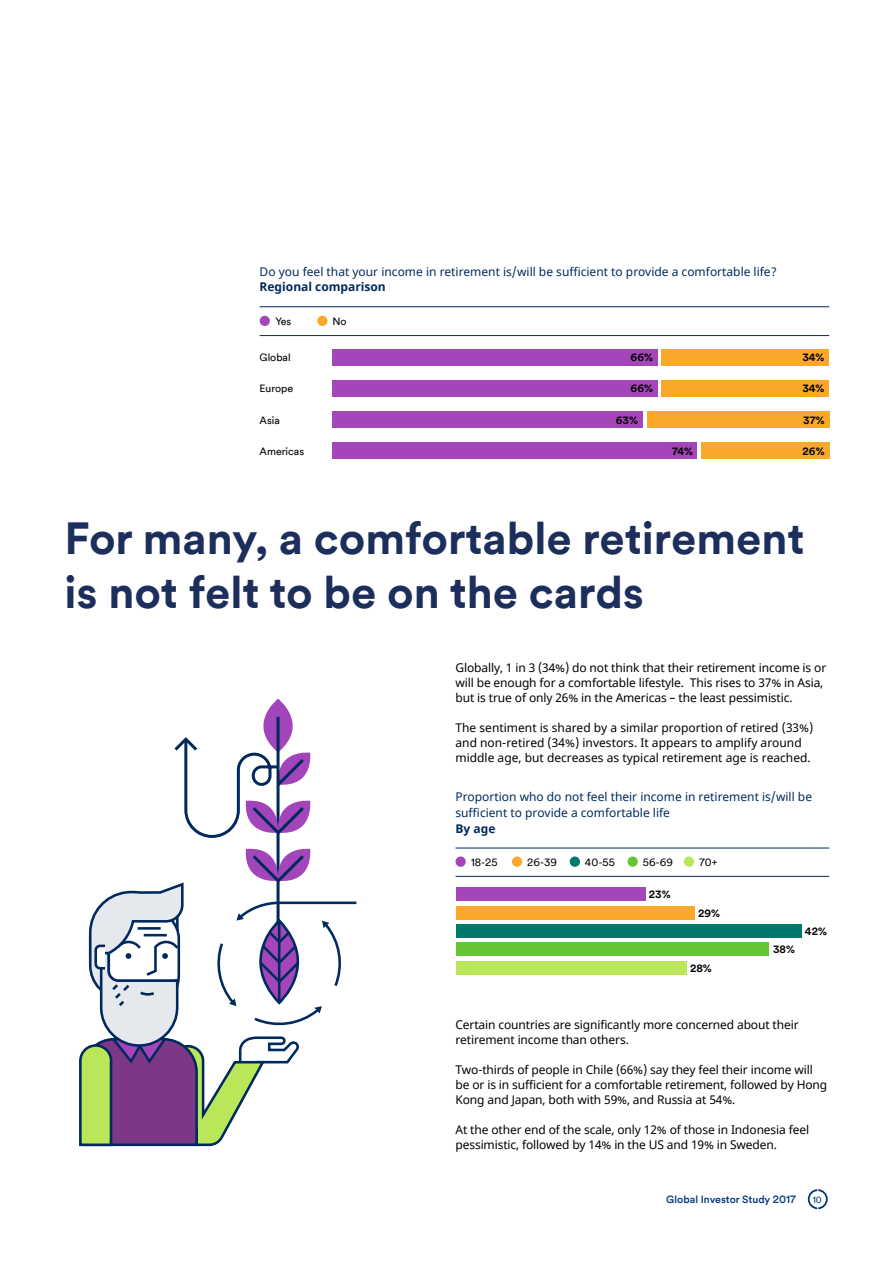
<style>
.page{position:relative;width:893px;height:1263px;background:#fff}
.page>*{position:absolute;margin:0;border:0;box-sizing:border-box;transform-origin:0 0}
.t1{font:700 45px/54px "Schroders Circular TT";color:#1b2e5c}
.t2{font:12px/15px "Noto Sans";letter-spacing:-.01em;color:#000}
.t3{font:12px/15.6px "Noto Sans";color:#002a5e}
.t4{font:700 12px "Noto Sans";color:#002a5e}
.t5{font:10.5px "Schroders Circular TT";color:#000}
.t6{font:700 10.5px "Schroders Circular TT";color:#000}
.t7{font:500 10.5px "Schroders Circular TT";color:#00377b}
.t8{font:9px "Schroders Circular TT";color:#00377b}
</style>
<div class="page">
<svg style="left:808px;top:1189px;width:20px;height:20px"></svg>
<div style="left:810px;top:1191px;width:16px;height:16px;background:#fff;border-radius:50%"></div>
<hr style="left:260px;top:306px;width:569px;height:1px;background:#002a5e">
<hr style="left:455px;top:848px;width:374px;height:1px;background:#002a5e">
<div style="left:317px;top:316px;width:10px;height:10px;background:#faa829;border-radius:50%"></div>
<div style="left:512px;top:856px;width:10px;height:11px;background:#faa829;border-radius:50%"></div>
<div style="left:570px;top:856px;width:10px;height:11px;background:#00796d;border-radius:50%"></div>
<div style="left:628px;top:856px;width:10px;height:11px;background:#63c532;border-radius:50%"></div>
<div style="left:684px;top:856px;width:10px;height:11px;background:#bae659;border-radius:50%"></div>
<div style="left:260px;top:316px;width:10px;height:10px;background:#a446ba;border-radius:50%"></div>
<div style="left:455px;top:856px;width:11px;height:11px;background:#a446ba;border-radius:50%"></div>
<hr style="left:260px;top:335px;width:569px;height:1px;background:#002a5e">
<hr style="left:455px;top:876px;width:374px;height:1px;background:#002a5e">
<div style="left:662px;top:349px;width:167px;height:17px;background:#faa829"></div>
<div style="left:332px;top:349px;width:326px;height:17px;background:#a446ba"></div>
<div style="left:662px;top:380px;width:167px;height:17px;background:#faa829"></div>
<div style="left:332px;top:380px;width:326px;height:17px;background:#a446ba"></div>
<div style="left:647px;top:411px;width:182px;height:17px;background:#faa829"></div>
<div style="left:332px;top:411px;width:311px;height:17px;background:#a446ba"></div>
<div style="left:701px;top:442px;width:128px;height:17px;background:#faa829"></div>
<div style="left:332px;top:442px;width:365px;height:17px;background:#a446ba"></div>
<div style="left:456px;top:888px;width:189px;height:13px;background:#a446ba"></div>
<div style="left:456px;top:906px;width:239px;height:13px;background:#faa829"></div>
<div style="left:456px;top:924px;width:346px;height:13px;background:#00796d"></div>
<div style="left:456px;top:943px;width:313px;height:13px;background:#63c532"></div>
<div style="left:456px;top:961px;width:230px;height:13px;background:#bae659"></div>
<svg style="left:79px;top:699px;width:278px;height:448px"></svg>
<p class="t3" style="left:260px;top:264px;width:519px">Do you feel that your income in retirement is/will be sufficient to provide a comfortable life?</p>
<p class="t4" style="left:260px;top:279px;width:128px">Regional comparison</p>
<p class="t5" style="left:275px;top:314px;width:18px">Yes</p>
<p class="t5" style="left:332px;top:314px;width:16px">No</p>
<p class="t5" style="left:260px;top:350px;width:33px">Global</p>
<p class="t6" style="left:631px;top:350px;width:24px">66%</p>
<p class="t6" style="left:802px;top:350px;width:24px">34%</p>
<p class="t5" style="left:260px;top:382px;width:35px">Europe</p>
<p class="t6" style="left:631px;top:381px;width:24px">66%</p>
<p class="t6" style="left:802px;top:381px;width:24px">34%</p>
<p class="t5" style="left:260px;top:413px;width:22px">Asia</p>
<p class="t6" style="left:616px;top:413px;width:24px">63%</p>
<p class="t6" style="left:803px;top:413px;width:23px">37%</p>
<p class="t5" style="left:260px;top:444px;width:46px">Americas</p>
<p class="t6" style="left:672px;top:444px;width:23px">74%</p>
<p class="t6" style="left:803px;top:444px;width:23px">26%</p>
<h1 class="t1" style="left:64px;top:509px;width:742px">For many, a comfortable retirement is not felt to be on the cards</h1>
<p class="t2" style="left:455px;top:660px;width:372px">Globally, 1 in 3 (34%) do not think that their retirement income is or will be enough for a comfortable lifestyle. This rises to 37% in Asia, but is true of only 26% in the Americas – the least pessimistic.</p>
<p class="t2" style="left:455px;top:720px;width:359px">The sentiment is shared by a similar proportion of retired (33%) and non-retired (34%) investors. It appears to amplify around middle age, but decreases as typical retirement age is reached.</p>
<p class="t3" style="left:455px;top:790px;width:358px">Proportion who do not feel their income in retirement is/will be sufficient to provide a comfortable life</p>
<p class="t4" style="left:455px;top:820px;width:41px">By age</p>
<p class="t5" style="left:471px;top:855px;width:28px">18-25</p>
<p class="t5" style="left:527px;top:855px;width:31px">26-39</p>
<p class="t5" style="left:585px;top:855px;width:32px">40-55</p>
<p class="t5" style="left:643px;top:855px;width:32px">56-69</p>
<p class="t5" style="left:699px;top:855px;width:20px">70+</p>
<p class="t6" style="left:649px;top:887px;width:23px">23%</p>
<p class="t6" style="left:698px;top:906px;width:23px">29%</p>
<p class="t6" style="left:690px;top:961px;width:23px">28%</p>
<p class="t6" style="left:773px;top:942px;width:23px">38%</p>
<p class="t6" style="left:805px;top:924px;width:24px">42%</p>
<p class="t2" style="left:455px;top:1017px;width:345px">Certain countries are significantly more concerned about their retirement income than others.</p>
<p class="t2" style="left:455px;top:1062px;width:373px">Two-thirds of people in Chile (66%) say they feel their income will be or is in sufficient for a comfortable retirement, followed by Hong<br>Kong and Japan, both with 59%, and Russia at 54%.</p>
<p class="t2" style="left:455px;top:1122px;width:355px">At the other end of the scale, only 12% of those in Indonesia feel pessimistic, followed by 14% in the US and 19% in Sweden.</p>
<p class="t7" style="left:666px;top:1192px;width:131px">Global Investor Study 2017</p>
<p class="t8" style="left:813px;top:1193px;width:11px">10</p>
</div>
